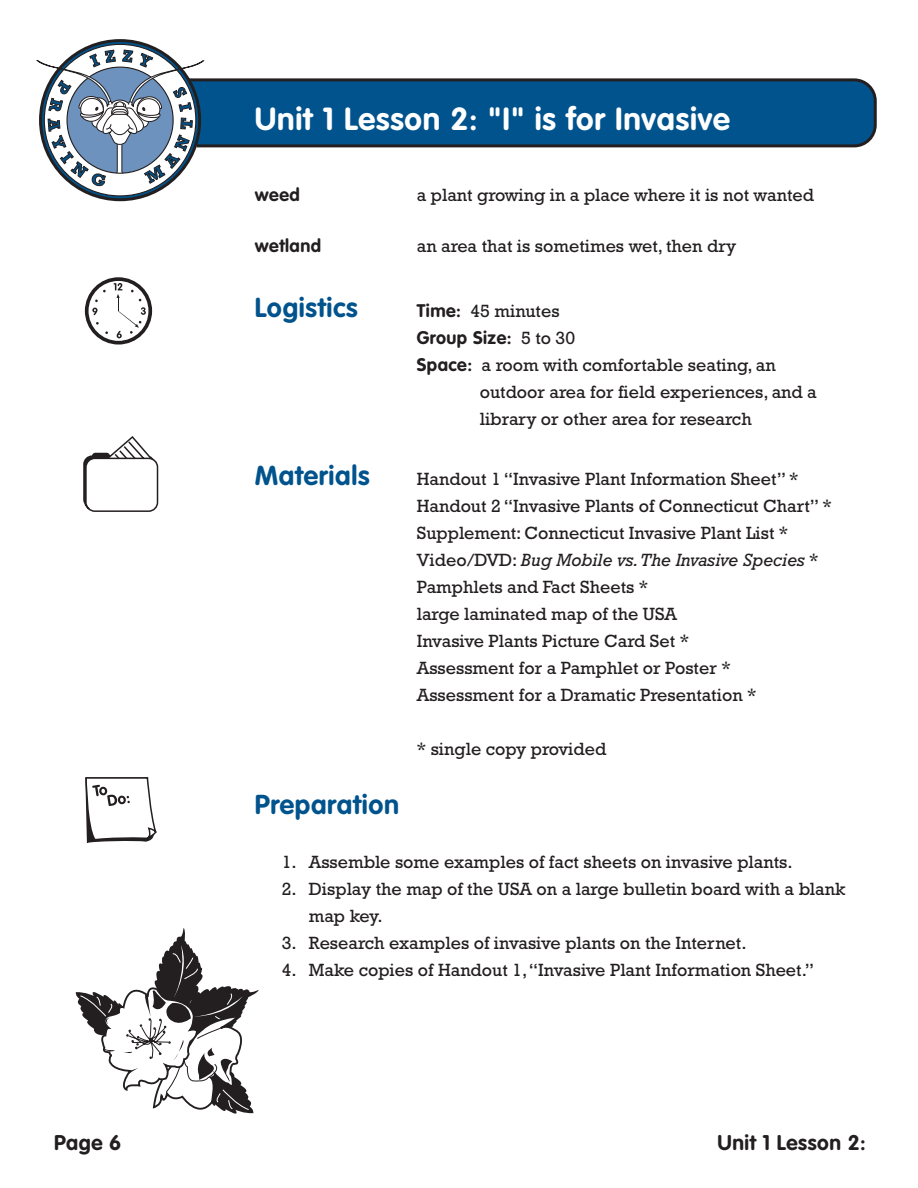
<style>
.page{position:relative;width:918px;height:1188px;background:#fff}
.page>*{position:absolute;margin:0;border:0;box-sizing:border-box;transform-origin:0 0}
.t1{font:700 31.5px "VAG Rounded";letter-spacing:.025em;color:#fff}
.t2{font:700 27px "VAG Rounded";letter-spacing:.025em;color:#00538d}
.t3{font:700 21px "VAG Rounded";letter-spacing:.025em;color:#231f20}
.t4{font:18px/27px "Rockwell";color:#231f20}
.t5{font:700 18px "VAG Rounded";letter-spacing:.025em;color:#231f20}
.s1{font-family:"VAG Rounded";font-weight:700}
.s2{font-family:"Rockwell";font-weight:400}
.s3{font-style:italic}
</style>
<div class="page">
<svg style="left:205px;top:78px;width:672px;height:70px;background:#085185"></svg>
<svg style="left:36px;top:39px;width:169px;height:163px"></svg>
<svg style="left:85px;top:277px;width:67px;height:68px"></svg>
<svg style="left:83px;top:436px;width:75px;height:76px"></svg>
<svg style="left:85px;top:778px;width:71px;height:65px"></svg>
<svg style="left:75px;top:928px;width:184px;height:186px"></svg>
<p class="t3" style="left:54px;top:1130px;width:69px">Page 6</p>
<h1 class="t1" style="left:255px;top:101px;width:477px">Unit 1 Lesson 2: "I" is for Invasive</h1>
<p class="t5" style="left:255px;top:185px;width:47px">weed</p>
<p class="t4" style="left:417px;top:182px;width:399px">a plant growing in a place where it is not wanted</p>
<p class="t5" style="left:255px;top:236px;width:68px">wetland</p>
<p class="t4" style="left:417px;top:233px;width:321px">an area that is sometimes wet, then dry</p>
<h2 class="t2" style="left:255px;top:292px;width:104px">Logistics</h2>
<p class="t4" style="left:417px;top:298px;width:144px"><span class="s1">Time:</span> 45 minutes</p>
<p class="t5" style="left:417px;top:327px;width:160px">Group Size: <span class="s2">5 to 30</span></p>
<p class="t4" style="left:480px;top:352px;width:339px;text-indent:-63px"><span class="s1">Space:</span> a room with comfortable seating, an outdoor area for field experiences, and a library or other area for research</p>
<h2 class="t2" style="left:255px;top:459px;width:116px">Materials</h2>
<p class="t4" style="left:417px;top:465px;width:416px">Handout 1 “Invasive Plant Information Sheet” * Handout 2 “Invasive Plants of Connecticut Chart” * Supplement: Connecticut Invasive Plant List * Video/DVD: <span class="s3">Bug Mobile vs. The Invasive Species</span> * Pamphlets and Fact Sheets *<br>large laminated map of the USA<br>Invasive Plants Picture Card Set *<br>Assessment for a Pamphlet or Poster * Assessment for a Dramatic Presentation *</p>
<p class="t4" style="left:417px;top:735px;width:191px">* single copy provided</p>
<h2 class="t2" style="left:255px;top:789px;width:146px">Preparation</h2>
<p class="t4" style="left:282px;top:848px;width:512px">1. Assemble some examples of fact sheets on invasive plants.</p>
<p class="t4" style="left:309px;top:875px;width:538px;text-indent:-27px">2. Display the map of the USA on a large bulletin board with a blank map key.</p>
<p class="t4" style="left:282px;top:929px;width:466px">3. Research examples of invasive plants on the Internet.</p>
<p class="t4" style="left:282px;top:956px;width:534px">4. Make copies of Handout 1, “Invasive Plant Information Sheet.”</p>
<p class="t3" style="left:717px;top:1130px;width:150px">Unit 1 Lesson 2:</p>
</div>
